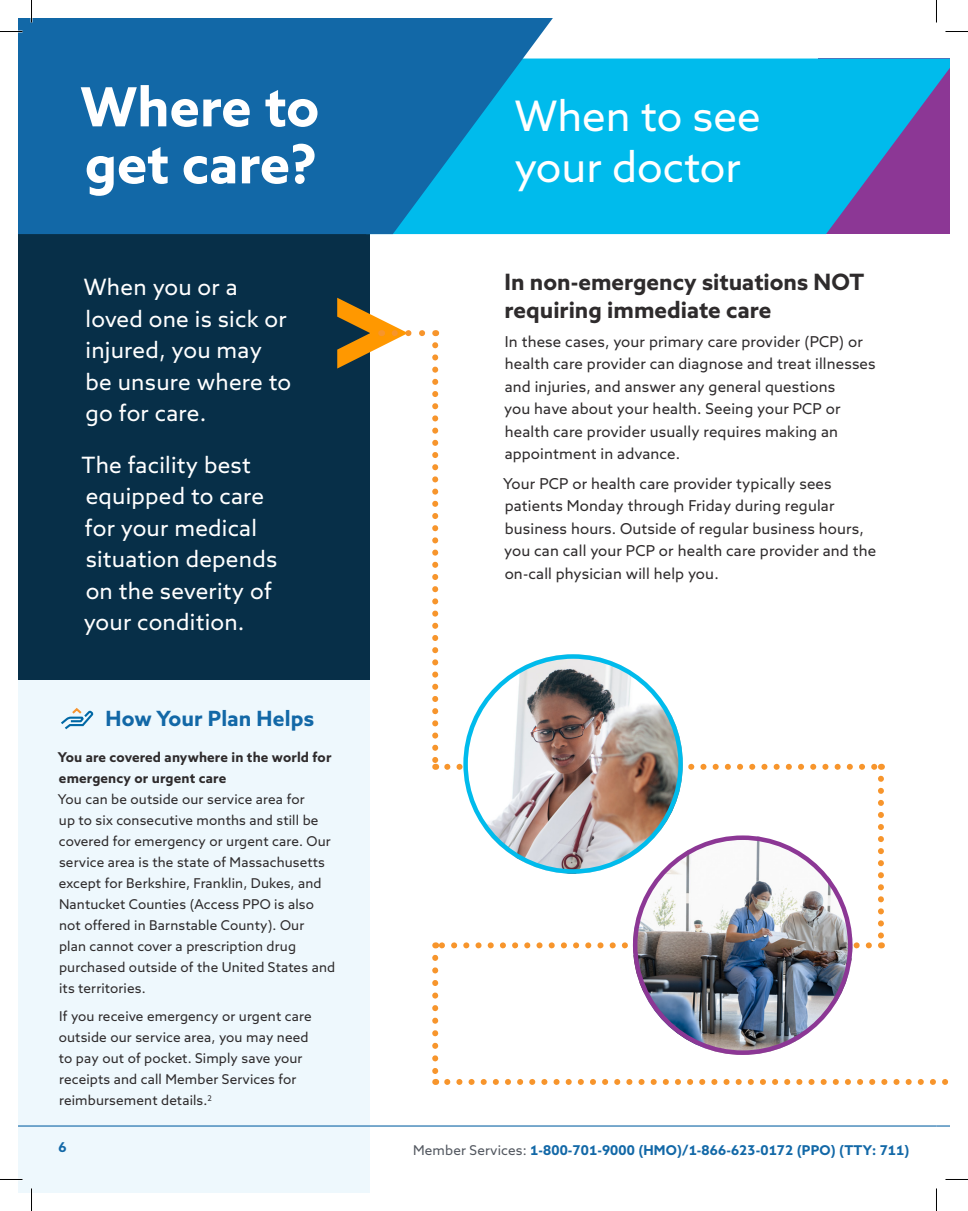
<style>
.page{position:relative;width:968px;height:1211px;background:#fff}
.page>*{position:absolute;margin:0;border:0;box-sizing:border-box;transform-origin:0 0}
.t1{font:700 54px/57px "Point 32 Health Sans";color:#fff}
.t2{font:42px/51px "Point 32 Health Sans";color:#fff}
.Body__Big{font:22.5px/31.5px "Point 32 Health Sans";letter-spacing:.01em;color:#fff}
.t3{font:700 22.5px/27px "Point 32 Health Sans";color:#2e2b2c}
.Body{font:700 21px "Point 32 Health Sans";letter-spacing:.01em;color:#1268a7}
.Body-2{font:15px/22.5px "Point 32 Health Sans";letter-spacing:.01em;color:#2e2b2c}
.Body__Sidebar{font:13.5px/21px "Point 32 Health Sans";letter-spacing:.01em;color:#2e2b2c}
.t4{font:700 13.5px "Point 32 Health Sans";letter-spacing:.01em;color:#1268a7}
.Sidebar_Header{font:700 13.5px/21px "Point 32 Health Sans";letter-spacing:.01em;color:#2e2b2c}
.s1{font-weight:400;color:#52575f}
</style>
<div class="page">
<div style="left:18px;top:612px;width:351px;height:580px;background:#eef8fd"></div>
<svg style="left:61px;top:708px;width:33px;height:22px"></svg>
<div style="left:18px;top:18px;width:351px;height:662px;background:#072f48"></div>
<svg style="left:553px;top:59px;width:396px;height:175px;background:#14a7df"></svg>
<svg style="left:18px;top:18px;width:535px;height:216px;background:#1074b1"></svg>
<svg style="left:447px;top:764px;width:427px;height:6px"></svg>
<svg style="left:447px;top:1079px;width:502px;height:5px"></svg>
<svg style="left:337px;top:298px;width:101px;height:472px"></svg>
<svg style="left:878px;top:778px;width:6px;height:170px"></svg>
<svg style="left:435px;top:942px;width:433px;height:6px"></svg>
<svg style="left:432px;top:957px;width:6px;height:127px"></svg>
<img style="left:463px;top:654px;width:219px;height:219px;border-radius:110px">
<img style="left:633px;top:835px;width:219px;height:219px;border-radius:110px">
<hr style="left:18px;top:1125px;width:918px;height:1px;background:#1268a7">
<svg style="left:936px;top:1125px;width:14px;height:1px"></svg>
<hr style="left:0;top:1178px;width:22px;height:2px;background:#fff">
<svg style="left:0;top:31px;width:22px;height:1px"></svg>
<svg style="left:945px;top:31px;width:23px;height:1px"></svg>
<svg style="left:0;top:1179px;width:22px;height:1px"></svg>
<svg style="left:945px;top:1179px;width:23px;height:1px"></svg>
<svg style="left:31px;top:0;width:1px;height:22px"></svg>
<svg style="left:31px;top:1188px;width:1px;height:22px"></svg>
<svg style="left:936px;top:0;width:1px;height:22px"></svg>
<svg style="left:936px;top:1188px;width:1px;height:22px"></svg>
<h1 class="t1" style="left:80px;top:78px;width:240px">Where to get care?</h1>
<p class="Body__Big" style="left:84px;top:271px;width:209px">When you or a loved one is sick or injured, you may be unsure where to go for care.</p>
<p class="Body__Big" style="left:81px;top:449px;width:197px">The facility best equipped to care for your medical situation depends on the severity of your condition.</p>
<p class="Body" style="left:106px;top:705px;width:210px">How Your Plan Helps</p>
<p class="Sidebar_Header" style="left:58px;top:746px;width:275px">You are covered anywhere in the world for emergency or urgent care</p>
<p class="Body__Sidebar" style="left:58px;top:788px;width:279px">You can be outside our service area for<br>up to six consecutive months and still be covered for emergency or urgent care. Our service area is the state of Massachusetts except for Berkshire, Franklin, Dukes, and Nantucket Counties (Access PPO is also not offered in Barnstable County). Our<br>plan cannot cover a prescription drug purchased outside of the United States and its territories.</p>
<p class="Body__Sidebar" style="left:59px;top:1005px;width:254px">If you receive emergency or urgent care outside our service area, you may need to pay out of pocket. Simply save your receipts and call Member Services for reimbursement details.<sup>2</sup></p>
<h1 class="t2" style="left:514px;top:90px;width:248px">When to see your doctor</h1>
<h2 class="t3" style="left:504px;top:268px;width:361px">In non-emergency situations NOT requiring immediate care</h2>
<p class="Body-2" style="left:504px;top:330px;width:373px">In these cases, your primary care provider (PCP) or health care provider can diagnose and treat illnesses and injuries, and answer any general questions<br>you have about your health. Seeing your PCP or health care provider usually requires making an appointment in advance.</p>
<p class="Body-2" style="left:503px;top:472px;width:375px">Your PCP or health care provider typically sees patients Monday through Friday during regular business hours. Outside of regular business hours, you can call your PCP or health care provider and the on-call physician will help you.</p>
<p class="t4" style="left:58px;top:1138px;width:10px">6</p>
<p class="t4" style="left:413px;top:1141px;width:498px"><span class="s1">Member Services:</span> 1-800-701-9000 (HMO)/1-866-623-0172 (PPO) (TTY: 711)</p>
</div>
